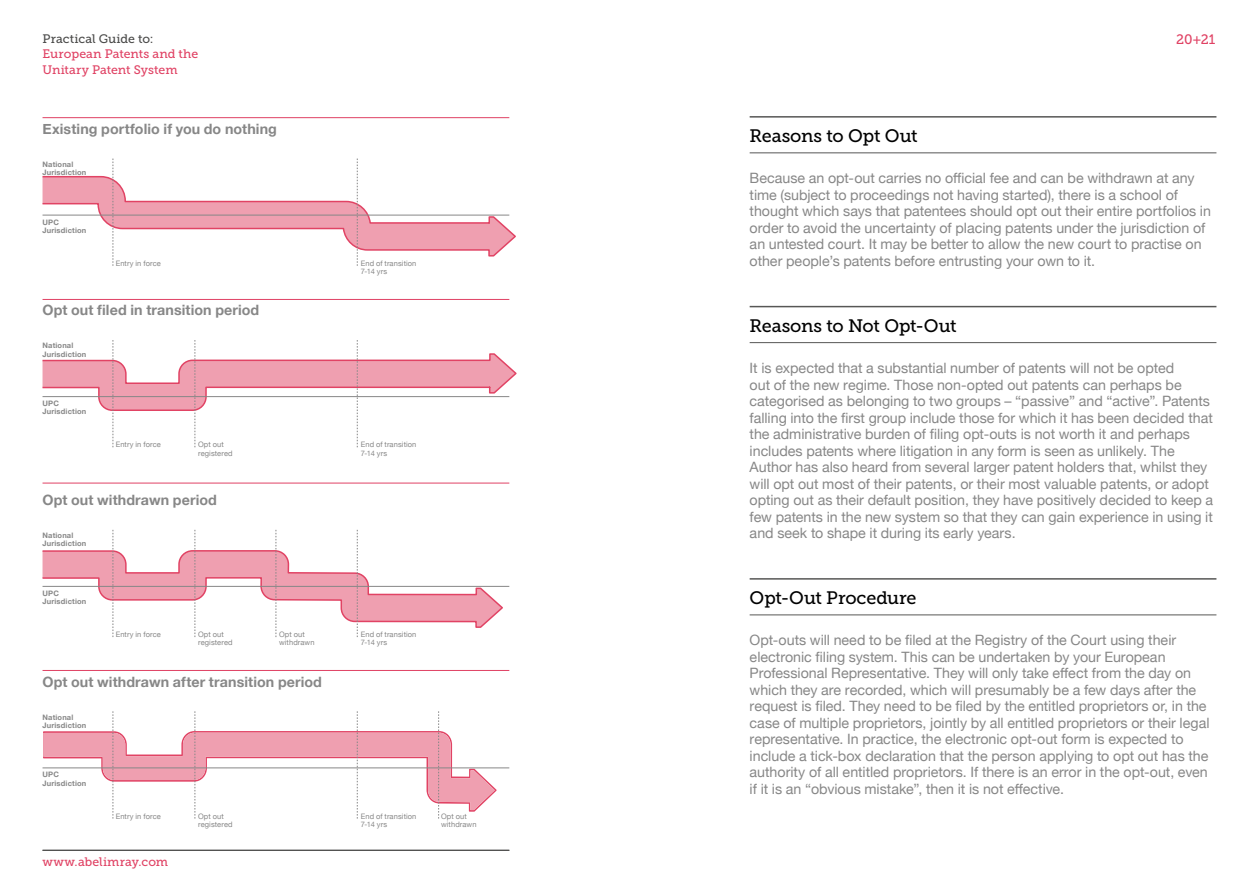
<style>
.page{position:relative;width:1259px;height:893px;background:#fff}
.page>*{position:absolute;margin:0;border:0;box-sizing:border-box;transform-origin:0 0}
.t1{font:18px "Museo Slab 500";letter-spacing:-.01em;color:#000}
.t2{font:14.25px/16.5px "Helvetica Neue";color:#878787}
.t3{font:700 14.25px "Helvetica Neue";letter-spacing:.005em;color:#878787}
.t4{font:13.65px "Museo Slab 500";color:#e04264}
.t5{font:12.3px/15.5px "Museo Slab 500";letter-spacing:.005em;color:#e04264}
.t6{font:12.3px "Museo Slab 500";letter-spacing:.005em;color:#4a4a49}
.t7{font:7.5px/8.2px "Helvetica Neue";letter-spacing:.015em;color:#878787}
.t8{font:700 7.5px/8.2px "Helvetica Neue";letter-spacing:.02em;color:#878787}
</style>
<div class="page">
<svg style="left:42px;top:549px;width:462px;height:242px"></svg>
<hr style="left:749px;top:116px;width:467px;height:2px;background:#575756">
<hr style="left:749px;top:153px;width:467px;height:1px;background:#575756">
<hr style="left:749px;top:306px;width:467px;height:1px;background:#575756">
<hr style="left:749px;top:342px;width:467px;height:1px;background:#575756">
<hr style="left:749px;top:578px;width:467px;height:2px;background:#575756">
<hr style="left:749px;top:615px;width:467px;height:1px;background:#575756">
<hr style="left:43px;top:850px;width:466px;height:1px;background:#4a4a49">
<hr style="left:43px;top:117px;width:466px;height:1px;background:#e04264">
<hr style="left:43px;top:483px;width:466px;height:1px;background:#e04264">
<hr style="left:43px;top:299px;width:466px;height:1px;background:#e04264">
<hr style="left:43px;top:670px;width:466px;height:1px;background:#e04264">
<hr style="left:43px;top:586px;width:466px;height:1px;background:#878787">
<hr style="left:43px;top:767px;width:466px;height:1px;background:#878787">
<svg style="left:113px;top:530px;width:1px;height:107px"></svg>
<svg style="left:195px;top:530px;width:1px;height:107px"></svg>
<svg style="left:276px;top:530px;width:1px;height:107px"></svg>
<svg style="left:42px;top:159px;width:474px;height:107px"></svg>
<svg style="left:42px;top:340px;width:475px;height:107px"></svg>
<svg style="left:357px;top:530px;width:1px;height:107px"></svg>
<svg style="left:43px;top:711px;width:453px;height:108px"></svg>
<p class="t6" style="left:43px;top:32px;width:112px">Practical Guide to:</p>
<p class="t4" style="left:1176px;top:31px;width:41px">20+21</p>
<p class="t5" style="left:43px;top:46px;width:157px">European Patents and the<br>Unitary Patent System</p>
<p class="t3" style="left:43px;top:118px;width:236px">Existing portfolio if you do nothing</p>
<p class="t8" style="left:43px;top:160px;width:45px">National<br>Jurisdiction</p>
<p class="t8" style="left:43px;top:218px;width:45px">UPC<br>Jurisdiction</p>
<p class="t7" style="left:116px;top:259px;width:47px">Entry in force</p>
<p class="t3" style="left:43px;top:299px;width:218px">Opt out filed in transition period</p>
<p class="t8" style="left:43px;top:342px;width:45px">National<br>Jurisdiction</p>
<p class="t8" style="left:43px;top:399px;width:45px">UPC<br>Jurisdiction</p>
<p class="t7" style="left:116px;top:441px;width:47px">Entry in force</p>
<p class="t7" style="left:198px;top:441px;width:36px">Opt out registered</p>
<p class="t3" style="left:43px;top:489px;width:176px">Opt out withdrawn period</p>
<p class="t8" style="left:43px;top:531px;width:45px">National<br>Jurisdiction</p>
<p class="t8" style="left:43px;top:589px;width:45px">UPC<br>Jurisdiction</p>
<p class="t7" style="left:116px;top:631px;width:47px">Entry in force</p>
<p class="t7" style="left:198px;top:631px;width:36px">Opt out registered</p>
<p class="t7" style="left:279px;top:631px;width:37px">Opt out withdrawn</p>
<p class="t3" style="left:43px;top:670px;width:281px">Opt out withdrawn after transition period</p>
<p class="t8" style="left:43px;top:713px;width:45px">National<br>Jurisdiction</p>
<p class="t8" style="left:43px;top:771px;width:45px">UPC<br>Jurisdiction</p>
<p class="t7" style="left:116px;top:812px;width:47px">Entry in force</p>
<p class="t5" style="left:43px;top:854px;width:127px">www.abelimray.com</p>
<p class="t7" style="left:198px;top:812px;width:36px">Opt out registered</p>
<p class="t7" style="left:361px;top:259px;width:57px">End of transition<br>7-14 yrs</p>
<p class="t7" style="left:361px;top:441px;width:57px">End of transition<br>7-14 yrs</p>
<p class="t7" style="left:361px;top:631px;width:57px">End of transition<br>7-14 yrs</p>
<p class="t7" style="left:361px;top:812px;width:57px">End of transition<br>7-14 yrs</p>
<p class="t7" style="left:441px;top:812px;width:37px">Opt out withdrawn</p>
<p class="t1" style="left:749px;top:126px;width:169px">Reasons to Opt Out</p>
<p class="t2" style="left:749px;top:171px;width:463px">Because an opt-out carries no official fee and can be withdrawn at any time (subject to proceedings not having started), there is a school of thought which says that patentees should opt out their entire portfolios in order to avoid the uncertainty of placing patents under the jurisdiction of an untested court. It may be better to allow the new court to practise on other people’s patents before entrusting your own to it.</p>
<p class="t1" style="left:749px;top:316px;width:208px">Reasons to Not Opt-Out</p>
<p class="t2" style="left:749px;top:361px;width:465px">It is expected that a substantial number of patents will not be opted<br>out of the new regime. Those non-opted out patents can perhaps be categorised as belonging to two groups – “passive” and “active”. Patents falling into the first group include those for which it has been decided that the administrative burden of filing opt-outs is not worth it and perhaps includes patents where litigation in any form is seen as unlikely. The Author has also heard from several larger patent holders that, whilst they will opt out most of their patents, or their most valuable patents, or adopt opting out as their default position, they have positively decided to keep a few patents in the new system so that they can gain experience in using it and seek to shape it during its early years.</p>
<p class="t1" style="left:749px;top:588px;width:168px">Opt-Out Procedure</p>
<p class="t2" style="left:749px;top:633px;width:461px">Opt-outs will need to be filed at the Registry of the Court using their electronic filing system. This can be undertaken by your European Professional Representative. They will only take effect from the day on which they are recorded, which will presumably be a few days after the request is filed. They need to be filed by the entitled proprietors or, in the case of multiple proprietors, jointly by all entitled proprietors or their legal representative. In practice, the electronic opt-out form is expected to include a tick-box declaration that the person applying to opt out has the authority of all entitled proprietors. If there is an error in the opt-out, even if it is an “obvious mistake”, then it is not effective.</p>
</div>
